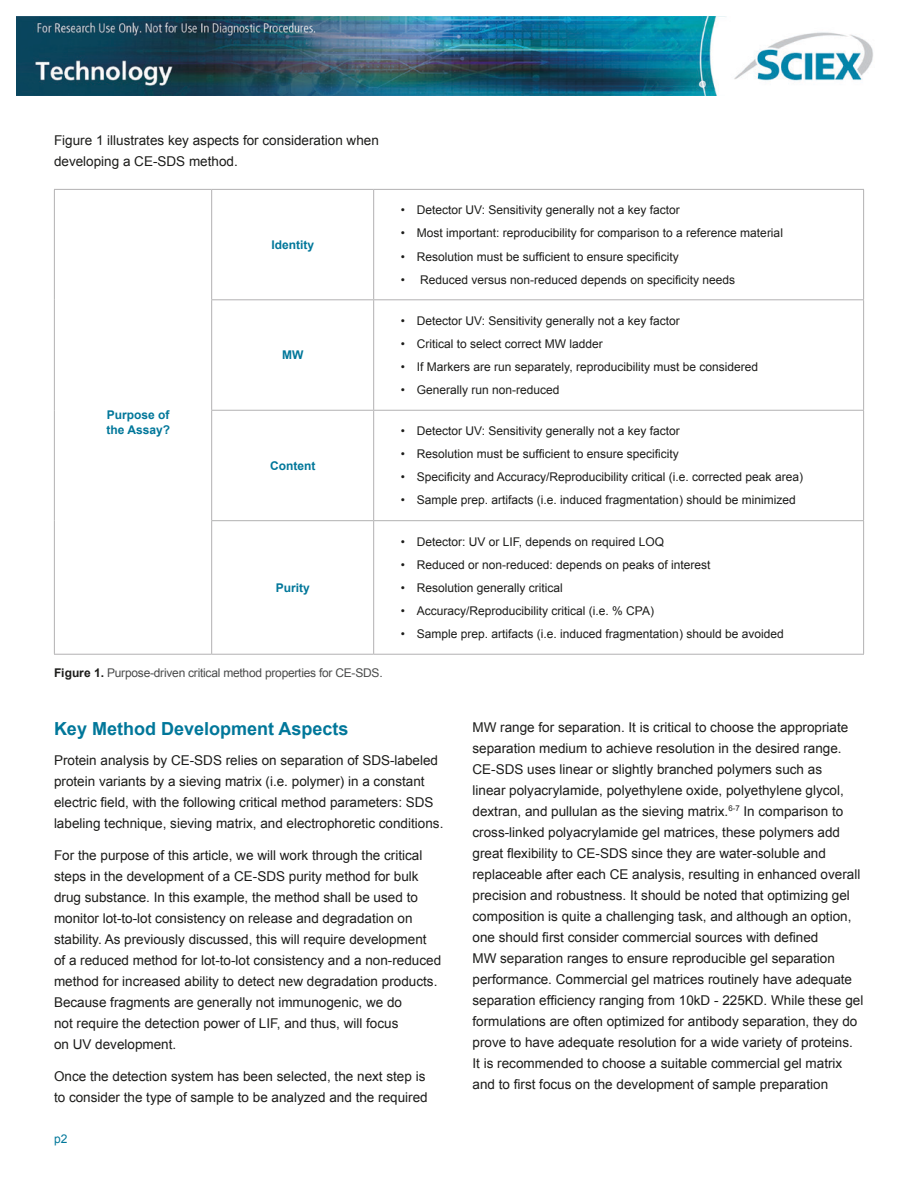
<style>
.page{position:relative;width:918px;height:1188px;background:#fff}
.page>*{position:absolute;margin:0;border:0;box-sizing:border-box;transform-origin:0 0}
.Subhead_1{font:700 18px "Arial";color:#00779a}
.BodyCopy{font:13.5px/21px "Arial";color:#1c1c1a}
.Table_Bullets{font:12px "Arial";color:#1c1c1a}
.Figure_Title{font:12px "Arial";letter-spacing:-.02em;color:#4a4b4b}
.Table_Heading_Ctr{font:700 12px/15px "Arial";color:#00779a}
.Page_No{font:12px "Arial";color:#00779a}
.s1{font-weight:700;color:#1c1c1a}
</style>
<div class="page">
<hr style="left:54px;top:189px;width:158px;height:1px;background:#b2b1b2">
<hr style="left:54px;top:190px;width:1px;height:110px;background:#b2b1b2">
<hr style="left:212px;top:189px;width:162px;height:1px;background:#b2b1b2">
<hr style="left:211px;top:190px;width:1px;height:109px;background:#b2b1b2">
<hr style="left:374px;top:189px;width:490px;height:1px;background:#b2b1b2">
<hr style="left:373px;top:190px;width:1px;height:109px;background:#b2b1b2">
<hr style="left:863px;top:190px;width:1px;height:109px;background:#b2b1b2">
<hr style="left:54px;top:300px;width:1px;height:110px;background:#b2b1b2">
<hr style="left:211px;top:299px;width:163px;height:1px;background:#b2b1b2">
<hr style="left:211px;top:300px;width:1px;height:110px;background:#b2b1b2">
<hr style="left:374px;top:299px;width:490px;height:1px;background:#b2b1b2">
<hr style="left:373px;top:300px;width:1px;height:110px;background:#b2b1b2">
<hr style="left:863px;top:300px;width:1px;height:110px;background:#b2b1b2">
<hr style="left:54px;top:410px;width:1px;height:111px;background:#b2b1b2">
<hr style="left:211px;top:410px;width:163px;height:1px;background:#b2b1b2">
<hr style="left:211px;top:411px;width:1px;height:109px;background:#b2b1b2">
<hr style="left:374px;top:410px;width:490px;height:1px;background:#b2b1b2">
<hr style="left:373px;top:411px;width:1px;height:109px;background:#b2b1b2">
<hr style="left:863px;top:411px;width:1px;height:109px;background:#b2b1b2">
<hr style="left:54px;top:521px;width:1px;height:133px;background:#b2b1b2">
<hr style="left:211px;top:520px;width:163px;height:1px;background:#b2b1b2">
<hr style="left:211px;top:521px;width:1px;height:133px;background:#b2b1b2">
<hr style="left:374px;top:520px;width:490px;height:1px;background:#b2b1b2">
<hr style="left:373px;top:521px;width:1px;height:133px;background:#b2b1b2">
<hr style="left:863px;top:521px;width:1px;height:133px;background:#b2b1b2">
<hr style="left:54px;top:654px;width:158px;height:1px;background:#b2b1b2">
<hr style="left:212px;top:654px;width:162px;height:1px;background:#b2b1b2">
<hr style="left:374px;top:654px;width:490px;height:1px;background:#b2b1b2">
<img style="left:16px;top:16px;width:857px;height:80px">
<p class="BodyCopy" style="left:54px;top:130px;width:326px">Figure 1 illustrates key aspects for consideration when developing a CE-SDS method.</p>
<p class="Table_Heading_Ctr" style="left:271px;top:238px;width:44px">Identity</p>
<p class="Table_Heading_Ctr" style="left:106px;top:407px;width:65px">Purpose of the Assay?</p>
<p class="Table_Heading_Ctr" style="left:282px;top:348px;width:23px">MW</p>
<p class="Table_Heading_Ctr" style="left:270px;top:458px;width:47px">Content</p>
<p class="Table_Heading_Ctr" style="left:276px;top:580px;width:36px">Purity</p>
<p class="Figure_Title" style="left:54px;top:665px;width:330px"><span class="s1">Figure 1.</span> Purpose-driven critical method properties for CE-SDS.</p>
<p class="Table_Bullets" style="left:401px;top:202px;width:281px">• Detector UV: Sensitivity generally not a key factor</p>
<p class="Table_Bullets" style="left:401px;top:225px;width:384px">• Most important: reproducibility for comparison to a reference material</p>
<p class="Table_Bullets" style="left:401px;top:248px;width:280px">• Resolution must be sufficient to ensure specificity</p>
<p class="Table_Bullets" style="left:401px;top:272px;width:336px">• Reduced versus non-reduced depends on specificity needs</p>
<p class="Table_Bullets" style="left:401px;top:313px;width:281px">• Detector UV: Sensitivity generally not a key factor</p>
<p class="Table_Bullets" style="left:401px;top:336px;width:204px">• Critical to select correct MW ladder</p>
<p class="Table_Bullets" style="left:401px;top:359px;width:359px">• If Markers are run separately, reproducibility must be considered</p>
<p class="Table_Bullets" style="left:401px;top:382px;width:160px">• Generally run non-reduced</p>
<p class="Table_Bullets" style="left:401px;top:423px;width:281px">• Detector UV: Sensitivity generally not a key factor</p>
<p class="Table_Bullets" style="left:401px;top:446px;width:280px">• Resolution must be sufficient to ensure specificity</p>
<p class="Table_Bullets" style="left:401px;top:469px;width:404px">• Specificity and Accuracy/Reproducibility critical (i.e. corrected peak area)</p>
<p class="Table_Bullets" style="left:401px;top:492px;width:397px">• Sample prep. artifacts (i.e. induced fragmentation) should be minimized</p>
<p class="Table_Bullets" style="left:401px;top:534px;width:265px">• Detector: UV or LIF, depends on required LOQ</p>
<p class="Table_Bullets" style="left:401px;top:557px;width:311px">• Reduced or non-reduced: depends on peaks of interest</p>
<p class="Table_Bullets" style="left:401px;top:580px;width:164px">• Resolution generally critical</p>
<p class="Table_Bullets" style="left:401px;top:603px;width:255px">• Accuracy/Reproducibility critical (i.e. % CPA)</p>
<p class="Table_Bullets" style="left:401px;top:626px;width:385px">• Sample prep. artifacts (i.e. induced fragmentation) should be avoided</p>
<p class="Subhead_1" style="left:54px;top:717px;width:296px">Key Method Development Aspects</p>
<p class="BodyCopy" style="left:54px;top:750px;width:391px">Protein analysis by CE-SDS relies on separation of SDS-labeled protein variants by a sieving matrix (i.e. polymer) in a constant electric field, with the following critical method parameters: SDS labeling technique, sieving matrix, and electrophoretic conditions.</p>
<p class="BodyCopy" style="left:54px;top:845px;width:389px">For the purpose of this article, we will work through the critical steps in the development of a CE-SDS purity method for bulk drug substance. In this example, the method shall be used to monitor lot-to-lot consistency on release and degradation on stability. As previously discussed, this will require development of a reduced method for lot-to-lot consistency and a non-reduced method for increased ability to detect new degradation products.<br>Because fragments are generally not immunogenic, we do<br>not require the detection power of LIF, and thus, will focus<br>on UV development.</p>
<p class="BodyCopy" style="left:54px;top:1065px;width:375px">Once the detection system has been selected, the next step is to consider the type of sample to be analyzed and the required</p>
<p class="Page_No" style="left:54px;top:1131px;width:15px">p2</p>
<p class="BodyCopy" style="left:472px;top:717px;width:392px">MW range for separation. It is critical to choose the appropriate separation medium to achieve resolution in the desired range.<br>CE-SDS uses linear or slightly branched polymers such as<br>linear polyacrylamide, polyethylene oxide, polyethylene glycol, dextran, and pullulan as the sieving matrix.<sup>6-7</sup> In comparison to cross-linked polyacrylamide gel matrices, these polymers add great flexibility to CE-SDS since they are water-soluble and replaceable after each CE analysis, resulting in enhanced overall precision and robustness. It should be noted that optimizing gel composition is quite a challenging task, and although an option, one should first consider commercial sources with defined<br>MW separation ranges to ensure reproducible gel separation performance. Commercial gel matrices routinely have adequate separation efficiency ranging from 10kD - 225KD. While these gel formulations are often optimized for antibody separation, they do prove to have adequate resolution for a wide variety of proteins.<br>It is recommended to choose a suitable commercial gel matrix and to first focus on the development of sample preparation</p>
</div>
